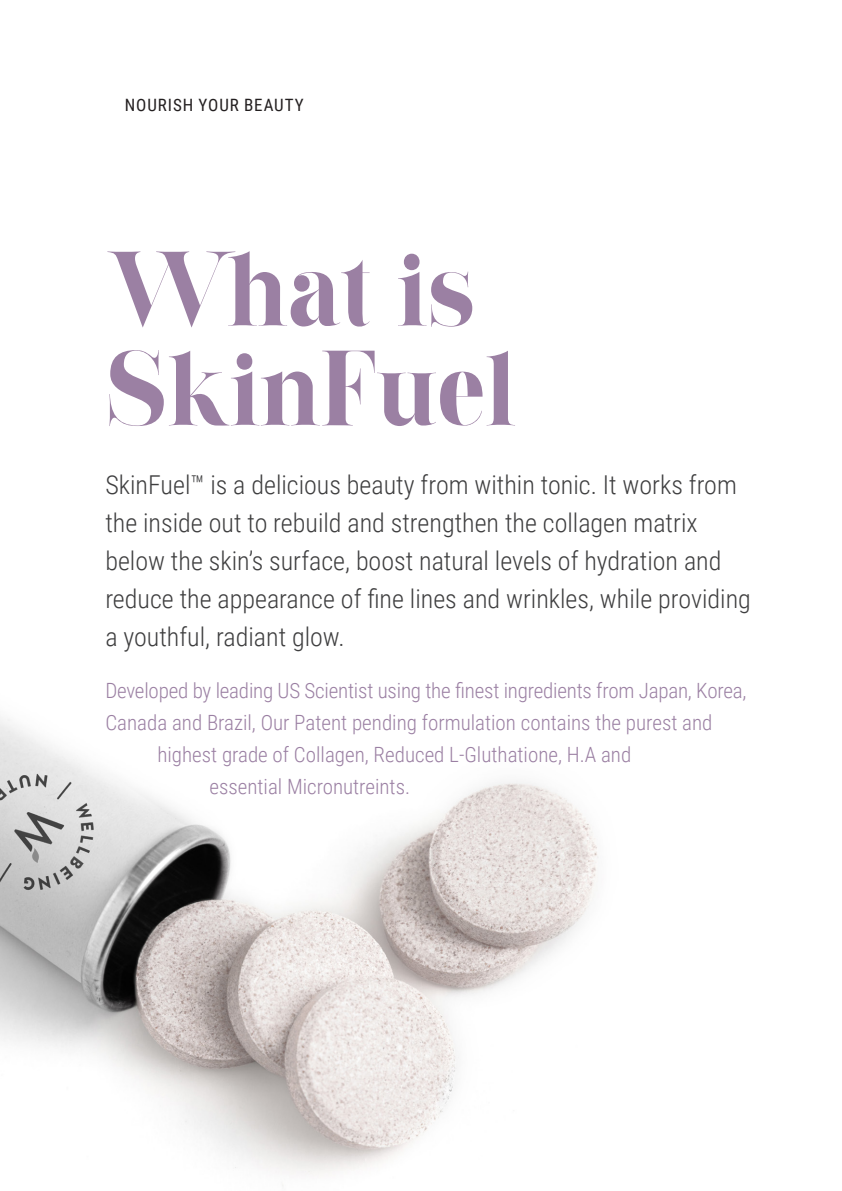
<style>
.page{position:relative;width:842px;height:1191px;background:#fff}
.page>*{position:absolute;margin:0;border:0;box-sizing:border-box;transform-origin:0 0}
.t1{font:107px "Thrift";color:#9b80a3;scale:.95 1}
.t2{font:300 26px/38px "Roboto Condensed";color:#3e3e3f}
.t3{font:300 21px/32px "Roboto Condensed";color:#9b80a3}
.t4{font:17px "Roboto Condensed";letter-spacing:.055em;color:#231f20}
</style>
<div class="page">
<img style="left:0;top:717px;width:599px;height:469px">
<p class="t4" style="left:125px;top:93px;width:180px">NOURISH YOUR BEAUTY</p>
<p class="t1" style="left:105px;top:220px;width:391px">What is</p>
<p class="t1" style="left:105px;top:320px;width:433px">SkinFuel</p>
<p class="t2" style="left:105px;top:464px;width:646px">SkinFuel™ is a delicious beauty from within tonic. It works from the inside out to rebuild and strengthen the collagen matrix below the skin’s surface, boost natural levels of hydration and reduce the appearance of fine lines and wrinkles, while providing a youthful, radiant glow.</p>
<p class="t3" style="left:105px;top:673px;width:642px">Developed by leading US Scientist using the finest ingredients from Japan, Korea,<br>Canada and Brazil, Our Patent pending formulation contains the purest and</p>
<p class="t3" style="left:157px;top:737px;width:475px">highest grade of Collagen, Reduced L-Gluthatione, H.A and</p>
<p class="t3" style="left:209px;top:769px;width:202px">essential Micronutreints.</p>
</div>
